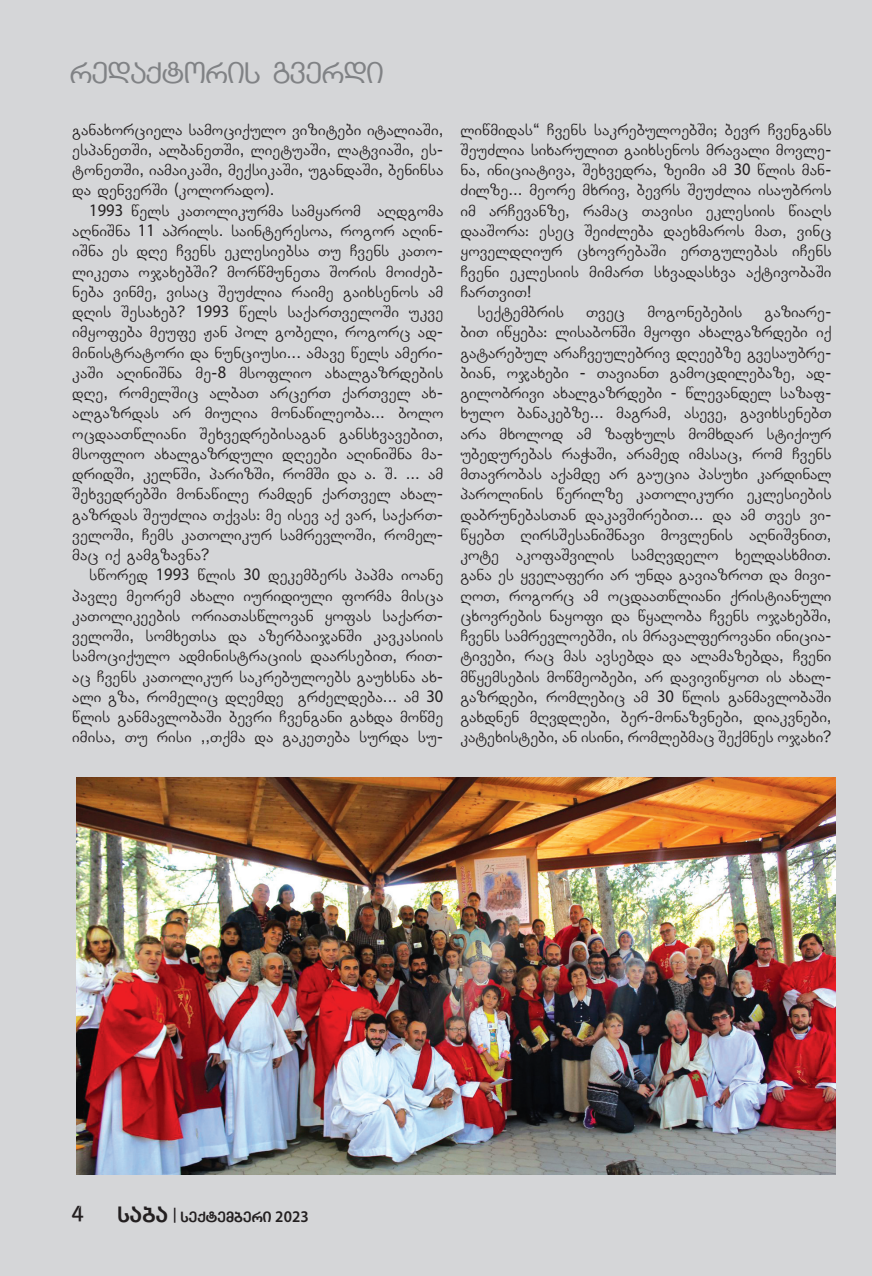
<style>
.page{position:relative;width:872px;height:1276px;background:#d5d6d8}
.page>*{position:absolute;margin:0;border:0;box-sizing:border-box;transform-origin:0 0}
.t1{font:30px "A Kolkhety M";letter-spacing:.005em;color:#808285}
.t2{font:24px "Babuka Mtavruli";color:#231f20}
.t3{font:16.5px/20.2px "A Kolkhety N";color:#231f20;text-align:justify}
.t4{font:700 15px "A Kolkhety M";letter-spacing:.005em;color:#231f20}
.s1{font-size:22.5px}
</style>
<div class="page">
<img style="left:77px;top:777px;width:759px;height:397px">
<h1 class="t1" style="left:70px;top:55px;width:314px">REDAQTORIS GVERDI</h1>
<p class="t3" style="left:72px;top:119px;width:372px">GANAXORCIELA SAMOCIQULO VIZITEBI ITALIASI, ESPANETSI, ALBANETSI, LIETUASI, LATVIASI, ES-TONETSI, IAMAIKASI, MEQSIKASI, UGANDASI, BENINSA DA DENVERSI (KOLORADO).</p>
<p class="t3" style="left:72px;top:200px;width:372px;text-indent:17px">1993 WELS KATOLIKURMA SAMYAROM ARDGOMA ARNISNA 11 APRILS. SAINTERESOA, ROGOR ARIN-ISNA ES DRE CVENS EKLESIEBSA TU CVENS KATO-LIKETA OJAXEBSI? MORWMUNETA SORIS MOIZEB-NEBA VINME, VISAC SEUZLIA RAIME GAIXSENOS AM DRIS SESAXEB? 1993 WELS SAQARTVELOSI UKVE IMYOFEBA MEUFE JAN POL GOBELI, ROGORC AD-MINISTRATORI DA NUNCIUSI... AMAVE WELS AMERI-KASI ARINISNA ME-8 MSOFLIO AXALGAZRDEBIS DRE, ROMELSIC ALBAT ARCERT QARTVEL AX-ALGAZRDAS AR MIURIA MONAWILEOBA... BOLO OCDAATWLIANI SEXVEDREBISAGAN GANSXVAVEBIT, MSOFLIO AXALGAZRDULI DREEBI ARINISNA MA-DRIDSI, KELNSI, PARIZSI, ROMSI DA A. S. ... AM SEXVEDREBSI MONAWILE RAMDEN QARTVEL AXAL-GAZRDAS SEUZLIA TQVAS: ME ISEV AQ VAR, SAQART-VELOSI, CEMS KATOLIKUR SAMREVLOSI, ROMEL-MAC IQ GAMGZAVNA?</p>
<p class="t3" style="left:72px;top:564px;width:372px;text-indent:17px">SWORED 1993 WLIS 30 DEKEMBERS PAPMA IOANE PAVLE MEOREM AXALI IURIDIULI FORMA MISCA KATOLIKEEBIS ORIATASWLOVAN YOFAS SAQART-VELOSI, SOMXETSA DA AZERBAIJANSI KAVKASIIS SAMOCIQULO ADMINISTRACIIS DAARSEBIT, RIT-AC CVENS KATOLIKUR SAKREBULOEBS GAUXSNA AX-ALI GZA, ROMELIC DREMDE GRZELDEBA... AM 30<br>WLIS GANMAVLOBASI BEVRI CVENGANI GAXDA MOWME IMISA, TU RISI ,,TQMA DA GAKETEBA SURDA SU-</p>
<p class="t3" style="left:460px;top:119px;width:372px">LIWMIDAS“ CVENS SAKREBULOEBSI; BEVR CVENGANS</p>
<p class="t3" style="left:460px;top:139px;width:372px">SEUZLIA SIXARULIT GAIXSENOS MRAVALI MOVLE-</p>
<p class="t3" style="left:460px;top:159px;width:372px">NA, INICIATIVA, SEXVEDRA, ZEIMI AM 30 WLIS MAN-</p>
<p class="t3" style="left:460px;top:180px;width:372px">ZILZE... MEORE MXRIV, BEVRS SEUZLIA ISAUBROS</p>
<p class="t3" style="left:460px;top:200px;width:372px">IM ARCEVANZE, RAMAC TAVISI EKLESIIS WIARS</p>
<p class="t3" style="left:460px;top:220px;width:372px">DAASORA: ESEC SEIZLEBA DAEXMAROS MAT, VINC</p>
<p class="t3" style="left:460px;top:240px;width:372px">YOVELDRIUR CXOVREBASI ERTGULEBAS ICENS</p>
<p class="t3" style="left:460px;top:261px;width:372px">CVENI EKLESIIS MIMART SXVADASXVA AQTIVOBASI</p>
<p class="t3" style="left:460px;top:281px;width:73px">CARTVIT!</p>
<p class="t3" style="left:477px;top:301px;width:88px">SEQTEMBRIS</p>
<p class="t3" style="left:586px;top:301px;width:40px">TVEC</p>
<p class="t3" style="left:647px;top:301px;width:96px">MOGONEBEBIS</p>
<p class="t3" style="left:460px;top:301px;width:372px;text-indent:304px">GAZIARE-BIT IWYEBA: LISABONSI MYOFI AXALGAZRDEBI IQ GATAREBUL ARACVEULEBRIV DREEBZE GVESAUBRE-BIAN, OJAXEBI - TAVIANT GAMOCDILEBAZE, AD-GILOBRIVI AXALGAZRDEBI - WLEVANDEL SAZAF-XULO BANAKEBZE... MAGRAM, ASEVE, GAVIXSENEBT ARA MXOLOD AM ZAFXULS MOMXDAR STIQIUR UBEDUREBAS RAWASI, ARAMED IMASAC, ROM CVENS MTAVROBAS AQAMDE AR GAUCIA PASUXI KARDINAL PAROLINIS WERILZE KATOLIKURI EKLESIEBIS DABRUNEBASTAN DAKAVSIREBIT... DA AM TVES VI-WYEBT RIRSSESANISNAVI MOVLENIS ARNISVNIT, KOTE AKOFASVILIS SAMRVDELO XELDASXMIT.<br>GANA ES YVELAFERI AR UNDA GAVIAZROT DA MIVI-ROT, ROGORC AM OCDAATWLIANI QRISTIANULI CXOVREBIS NAYOFI DA WYALOBA CVENS OJAXEBSI, CVENS SAMREVLOEBSI, IS MRAVALFEROVANI INICIA-TIVEBI, RAC MAS AVSEBDA DA ALAMAZEBDA, CVENI MWYEMSEBIS MOWMEOBEBI, AR DAVIVIWYOT IS AXAL-GAZRDEBI, ROMLEBIC AM 30 WLIS GANMAVLOBASI GAXDNEN MRVDLEBI, BER-MONAZVNEBI, DIAKVNEBI, KATEXISTEBI, AN ISINI, ROMLEBMAC SEQMNES OJAXI?</p>
<h2 class="t2" style="left:72px;top:1198px;width:14px">4</h2>
<p class="t4" style="left:117px;top:1207px;width:193px"><span class="s1">SABA</span> | SEQTEMBERI 2023</p>
</div>
